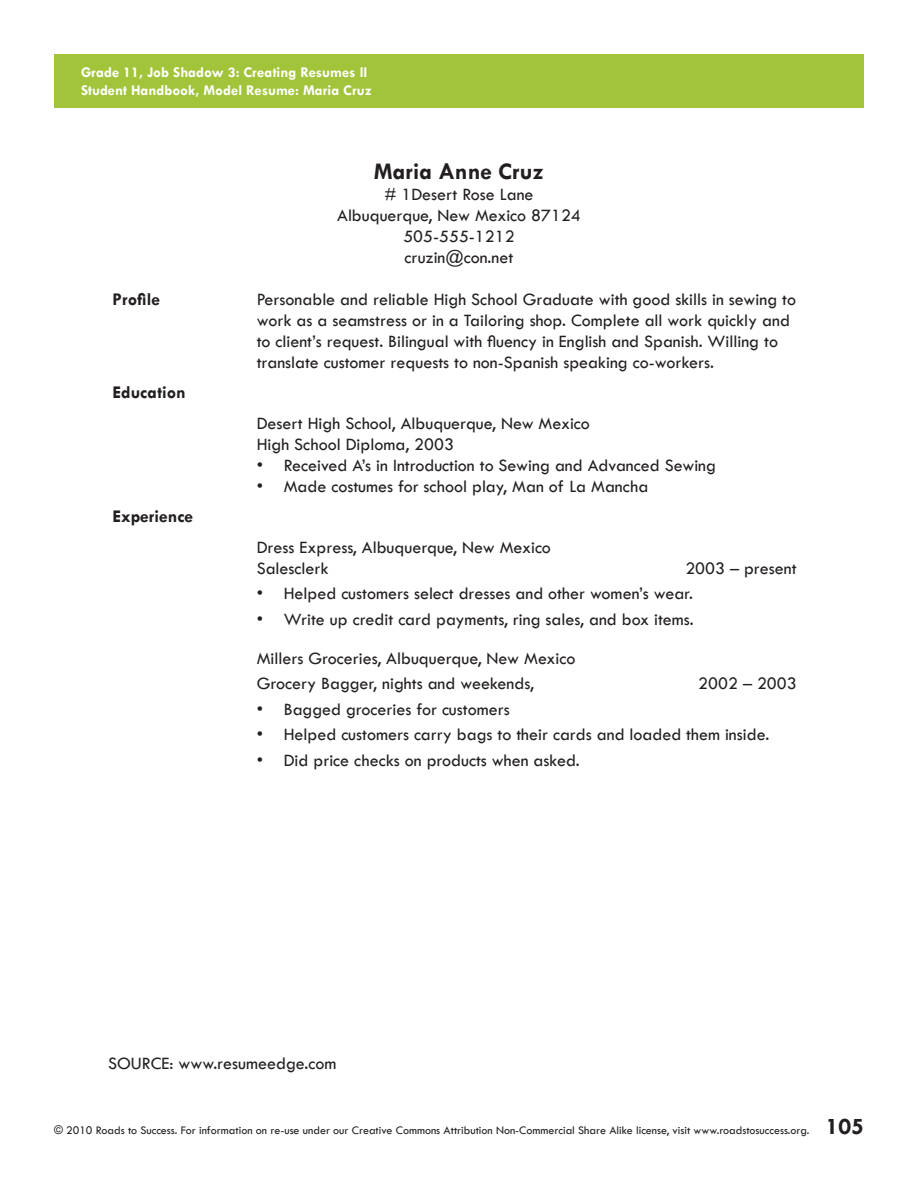
<style>
.page{position:relative;width:918px;height:1188px;background:#fff}
.page>*{position:absolute;margin:0;border:0;box-sizing:border-box;transform-origin:0 0}
.SHFR_Head2{font:700 24px "Tw Cen";color:#231f20}
.Lesson_Front_Page_Te{font:700 24px "Tw Cen";color:#231f20}
.SHFR_Text{font:18px/21px "Tw Cen";color:#231f20}
.SHFR_NL{font:18px "Tw Cen";color:#231f20}
.SHFR_Text-2{font:700 18px "Tw Cen";color:#231f20}
.t1{font:700 15px "Tw Cen";color:#fff}
.t2{font:12px "Tw Cen";color:#231f20}
</style>
<div class="page">
<div style="left:54px;top:54px;width:810px;height:54px;background:#a1c43a"></div>
<p class="t1" style="left:81px;top:63px;width:288px">Grade 11, Job Shadow 3: Creating Resumes II</p>
<p class="t1" style="left:81px;top:81px;width:292px">Student Handbook, Model Resume: Maria Cruz</p>
<p class="SHFR_Head2" style="left:374px;top:157px;width:172px">Maria Anne Cruz</p>
<p class="SHFR_Text" style="left:384px;top:183px;width:151px"># 1Desert Rose Lane</p>
<p class="SHFR_Text" style="left:337px;top:204px;width:245px">Albuquerque, New Mexico 87124</p>
<p class="SHFR_Text" style="left:403px;top:225px;width:113px">505-555-1212</p>
<p class="SHFR_Text" style="left:405px;top:246px;width:110px">cruzin@con.net</p>
<p class="SHFR_Text-2" style="left:112px;top:288px;width:49px">Profile</p>
<p class="SHFR_Text" style="left:257px;top:289px;width:541px">Personable and reliable High School Graduate with good skills in sewing to work as a seamstress or in a Tailoring shop. Complete all work quickly and to client’s request. Bilingual with fluency in English and Spanish. Willing to translate customer requests to non-Spanish speaking co-workers.</p>
<p class="SHFR_Text-2" style="left:112px;top:382px;width:75px">Education</p>
<p class="SHFR_Text" style="left:257px;top:413px;width:335px">Desert High School, Albuquerque, New Mexico<br>High School Diploma, 2003</p>
<p class="SHFR_Text" style="left:257px;top:455px;width:461px">• Received A’s in Introduction to Sewing and Advanced Sewing</p>
<p class="SHFR_Text" style="left:257px;top:476px;width:393px">• Made costumes for school play, Man of La Mancha</p>
<p class="SHFR_Text-2" style="left:112px;top:506px;width:82px">Experience</p>
<p class="SHFR_Text" style="left:257px;top:536px;width:296px">Dress Express, Albuquerque, New Mexico</p>
<p class="SHFR_Text" style="left:257px;top:557px;width:73px">Salesclerk</p>
<p class="SHFR_Text" style="left:685px;top:557px;width:113px">2003 – present</p>
<p class="SHFR_NL" style="left:257px;top:583px;width:438px">• Helped customers select dresses and other women’s wear.</p>
<p class="SHFR_NL" style="left:257px;top:608px;width:439px">• Write up credit card payments, ring sales, and box items.</p>
<p class="SHFR_Text" style="left:257px;top:647px;width:320px">Millers Groceries, Albuquerque, New Mexico</p>
<p class="SHFR_NL" style="left:257px;top:673px;width:279px">Grocery Bagger, nights and weekends,</p>
<p class="SHFR_NL" style="left:698px;top:673px;width:100px">2002 – 2003</p>
<p class="SHFR_NL" style="left:257px;top:698px;width:254px">• Bagged groceries for customers</p>
<p class="SHFR_NL" style="left:257px;top:724px;width:514px">• Helped customers carry bags to their cards and loaded them inside.</p>
<p class="SHFR_NL" style="left:257px;top:749px;width:325px">• Did price checks on products when asked.</p>
<p class="SHFR_Text" style="left:108px;top:1052px;width:230px">SOURCE: www.resumeedge.com</p>
<p class="t2" style="left:54px;top:1123px;width:757px">© 2010 Roads to Success. For information on re-use under our Creative Commons Attribution Non-Commercial Share Alike license, visit www.roadstosuccess.org.</p>
<p class="Lesson_Front_Page_Te" style="left:826px;top:1112px;width:40px">105</p>
</div>
